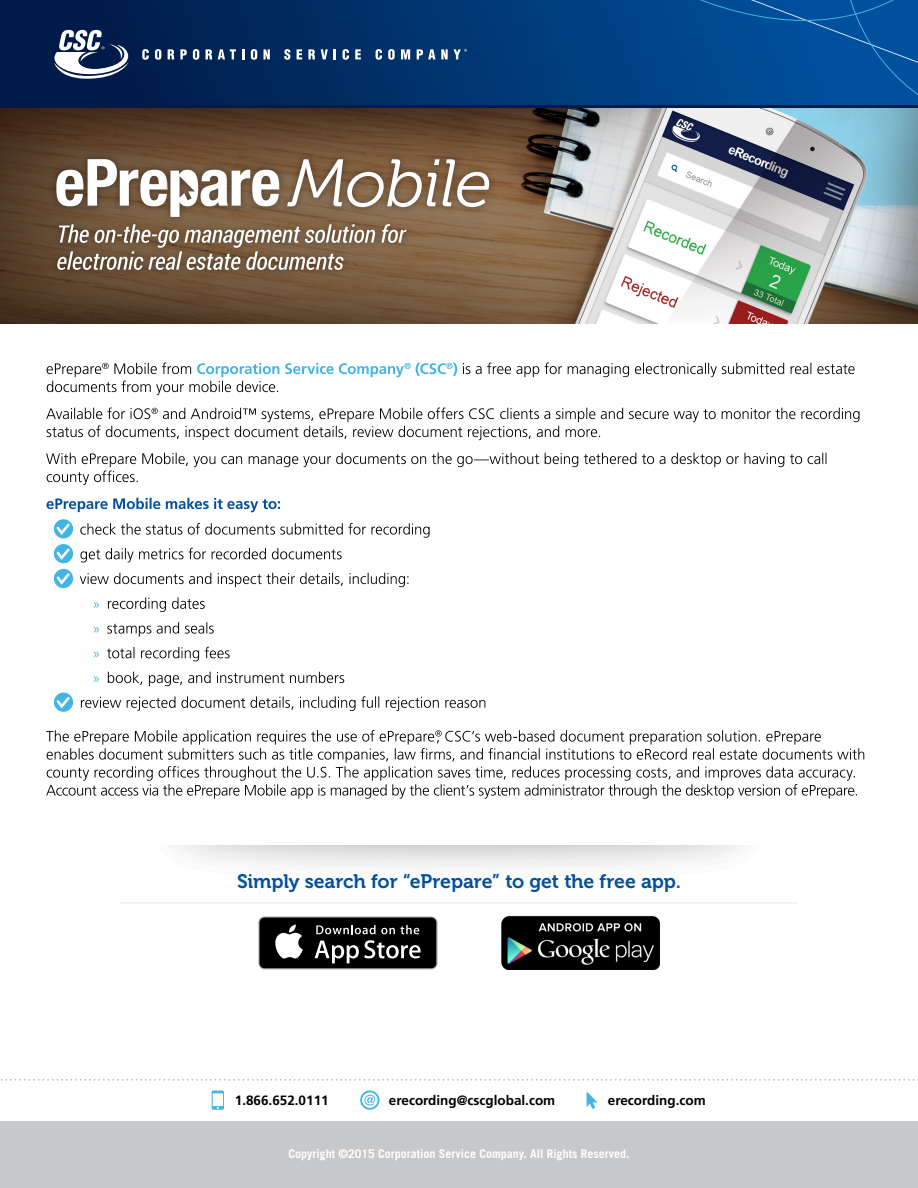
<style>
.page{position:relative;width:918px;height:1188px;background:#fff}
.page>*{position:absolute;margin:0;border:0;box-sizing:border-box;transform-origin:0 0}
.t1{font:19.5px "Museo 700";letter-spacing:-.01em;color:#00509e}
.t2{font:700 13.5px "Frutiger LT Std";color:#000}
.t3{font:700 12px "Trade Gothic LT Std";color:#fff}
</style>
<div class="page">
<svg style="left:0;top:0;width:663px;height:105px"></svg>
<svg style="left:663px;top:0;width:255px;height:105px"></svg>
<hr style="left:0;top:105px;width:918px;height:3px;background:#001a49">
<svg style="left:54px;top:30px;width:75px;height:49px"></svg>
<svg style="left:142px;top:49px;width:7px;height:11px"></svg>
<svg style="left:155px;top:49px;width:6px;height:11px"></svg>
<svg style="left:168px;top:49px;width:6px;height:10px"></svg>
<svg style="left:180px;top:49px;width:7px;height:10px"></svg>
<svg style="left:193px;top:49px;width:6px;height:11px"></svg>
<svg style="left:206px;top:49px;width:6px;height:10px"></svg>
<svg style="left:218px;top:49px;width:18px;height:10px"></svg>
<svg style="left:242px;top:49px;width:2px;height:10px"></svg>
<svg style="left:251px;top:49px;width:6px;height:11px"></svg>
<svg style="left:264px;top:49px;width:6px;height:10px"></svg>
<svg style="left:284px;top:49px;width:7px;height:11px"></svg>
<svg style="left:297px;top:49px;width:5px;height:10px"></svg>
<svg style="left:308px;top:49px;width:7px;height:10px"></svg>
<svg style="left:321px;top:49px;width:7px;height:10px"></svg>
<svg style="left:334px;top:49px;width:2px;height:10px"></svg>
<svg style="left:343px;top:49px;width:6px;height:11px"></svg>
<svg style="left:355px;top:49px;width:6px;height:10px"></svg>
<svg style="left:376px;top:49px;width:6px;height:11px"></svg>
<svg style="left:388px;top:49px;width:7px;height:11px"></svg>
<svg style="left:401px;top:49px;width:9px;height:10px"></svg>
<svg style="left:417px;top:49px;width:31px;height:10px"></svg>
<svg style="left:454px;top:49px;width:13px;height:10px"></svg>
<img style="left:0;top:108px;width:918px;height:216px">
<div style="left:49px;top:244px;width:302px;height:34px;background:#000;opacity:.4"></div>
<div style="left:52px;top:217px;width:362px;height:38px;background:#000;opacity:.4"></div>
<svg style="left:57px;top:224px;width:350px;height:46px"></svg>
<div style="left:79px;top:151px;width:46px;height:63px;background:#634b34"></div>
<div style="left:244px;top:162px;width:43px;height:53px;background:#000;opacity:.4"></div>
<div style="left:49px;top:162px;width:42px;height:53px;background:#5f462f"></div>
<div style="left:162px;top:162px;width:44px;height:63px;background:#7e6348"></div>
<svg style="left:56px;top:159px;width:223px;height:58px"></svg>
<div style="left:280px;top:151px;width:217px;height:64px;background:#000;opacity:.4"></div>
<svg style="left:287px;top:159px;width:202px;height:48px"></svg>
<svg style="left:46px;top:730px;width:818px;height:69px"></svg>
<svg style="left:81px;top:696px;width:404px;height:15px"></svg>
<svg style="left:108px;top:672px;width:236px;height:14px"></svg>
<svg style="left:94px;top:676px;width:5px;height:6px"></svg>
<svg style="left:107px;top:647px;width:123px;height:14px"></svg>
<svg style="left:94px;top:652px;width:5px;height:5px"></svg>
<svg style="left:107px;top:622px;width:107px;height:15px"></svg>
<svg style="left:94px;top:627px;width:5px;height:5px"></svg>
<svg style="left:108px;top:597px;width:97px;height:15px"></svg>
<svg style="left:94px;top:602px;width:5px;height:6px"></svg>
<svg style="left:80px;top:573px;width:328px;height:14px"></svg>
<svg style="left:80px;top:548px;width:262px;height:14px"></svg>
<svg style="left:80px;top:523px;width:350px;height:15px"></svg>
<svg style="left:47px;top:498px;width:233px;height:14px"></svg>
<svg style="left:46px;top:453px;width:780px;height:32px"></svg>
<svg style="left:46px;top:408px;width:814px;height:32px"></svg>
<svg style="left:463px;top:363px;width:392px;height:14px"></svg>
<svg style="left:47px;top:363px;width:410px;height:32px"></svg>
<svg style="left:54px;top:519px;width:19px;height:19px"></svg>
<svg style="left:54px;top:544px;width:19px;height:19px"></svg>
<svg style="left:54px;top:569px;width:19px;height:19px"></svg>
<svg style="left:54px;top:693px;width:19px;height:19px"></svg>
<hr style="left:120px;top:903px;width:678px;height:1px;background:#e6e7e8">
<img style="left:501px;top:916px;width:159px;height:54px">
<svg style="left:258px;top:916px;width:180px;height:53px"></svg>
<div style="left:259px;top:918px;width:177px;height:50px;background:#000;border-radius:5px"></div>
<svg style="left:275px;top:925px;width:28px;height:34px"></svg>
<svg style="left:315px;top:940px;width:106px;height:23px"></svg>
<svg style="left:316px;top:925px;width:79px;height:9px"></svg>
<svg style="left:401px;top:925px;width:18px;height:9px"></svg>
<div style="left:0;top:1121px;width:918px;height:67px;background:#c7c8ca"></div>
<svg style="left:0;top:1079px;width:918px;height:2px"></svg>
<svg style="left:212px;top:1090px;width:12px;height:20px"></svg>
<svg style="left:587px;top:1092px;width:11px;height:17px"></svg>
<svg style="left:360px;top:1090px;width:20px;height:20px"></svg>
<h1 class="t1" style="left:237px;top:870px;width:445px">Simply search for “ePrepare” to get the free app.</h1>
<p class="t2" style="left:235px;top:1093px;width:95px">1.866.652.0111</p>
<p class="t2" style="left:389px;top:1093px;width:168px">erecording@cscglobal.com</p>
<p class="t2" style="left:608px;top:1093px;width:99px">erecording.com</p>
<p class="t3" style="left:288px;top:1147px;width:343px">Copyright ©2015 Corporation Service Company. All Rights Reserved.</p>
</div>
